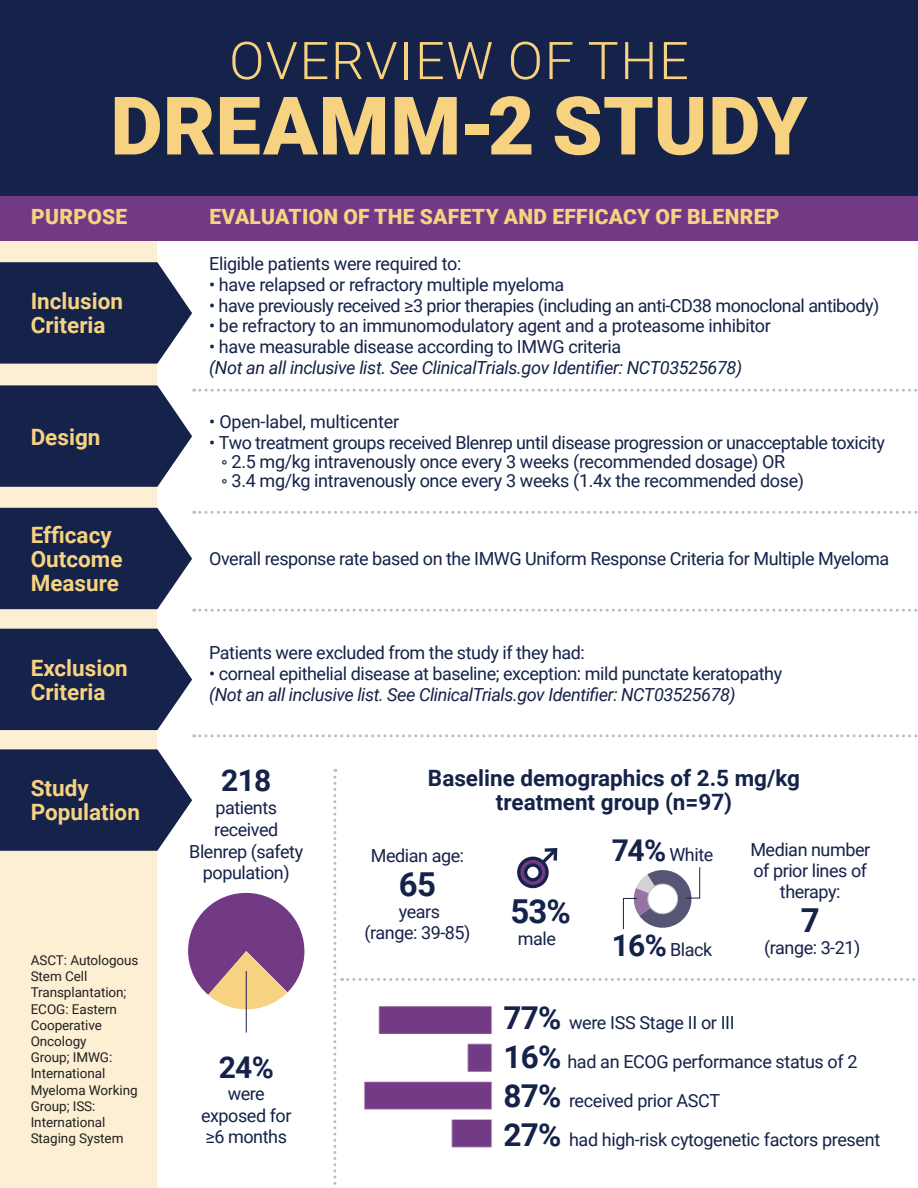
<style>
.page{position:relative;width:918px;height:1188px;background:#fff}
.page>*{position:absolute;margin:0;border:0;box-sizing:border-box;transform-origin:0 0}
.t1{font:900 80.85px "Roboto";letter-spacing:.005em;color:#f7d381}
.t2{font:300 52.05px "Roboto";letter-spacing:.035em;color:#f7d381}
.t3{font:700 33px "Roboto";color:#152249}
.t4{font:700 30px "Roboto";color:#152249}
.t5{font:700 22.5px/24px "Roboto";color:#f7d381}
.t6{font:700 22.5px/24px "Roboto";color:#152249;text-align:center}
.t7{font:900 21px "Roboto";letter-spacing:.015em;color:#f7d381}
.t8{font:18px/21.6px "Roboto";letter-spacing:-.025em;color:#152249;text-align:center}
.t9{font:italic 18px "Roboto";letter-spacing:-.025em;color:#152249}
.t10{font:13.5px/16.2px "Roboto";letter-spacing:-.005em;color:#231f20}
.s1{font-weight:700;font-size:30px}
.s2{font-weight:700;font-size:31.5px}
</style>
<div class="page">
<div style="left:0;top:97px;width:157px;height:1091px;background:#fcefd3"></div>
<div style="left:0;top:0;width:918px;height:196px;background:#152249"></div>
<div style="left:0;top:196px;width:918px;height:45px;background:#723a84"></div>
<svg style="left:0;top:262px;width:192px;height:102px;background:#293558"></svg>
<svg style="left:0;top:749px;width:192px;height:102px;background:#293558"></svg>
<svg style="left:188px;top:892px;width:117px;height:123px"></svg>
<hr style="left:246px;top:971px;width:1px;height:62px;background:#152249">
<svg style="left:342px;top:978px;width:574px;height:3px"></svg>
<svg style="left:0;top:629px;width:918px;height:108px"></svg>
<svg style="left:0;top:508px;width:918px;height:104px"></svg>
<svg style="left:0;top:385px;width:918px;height:102px"></svg>
<svg style="left:333px;top:769px;width:3px;height:416px"></svg>
<img style="left:364px;top:1006px;width:128px;height:142px">
<svg style="left:517px;top:848px;width:41px;height:40px"></svg>
<svg style="left:526px;top:865px;width:14px;height:15px"></svg>
<div style="left:524px;top:863px;width:18px;height:18px;border:3px solid #152249;border-radius:50%"></div>
<svg style="left:623px;top:867px;width:77px;height:63px"></svg>
<h2 class="t2" style="left:229px;top:24px;width:461px">OVERVIEW OF THE</h2>
<h1 class="t1" style="left:110px;top:69px;width:699px">DREAMM-2 STUDY</h1>
<p class="t7" style="left:31px;top:202px;width:98px">PURPOSE</p>
<p class="t5" style="left:31px;top:289px;width:94px">Inclusion<br>Criteria</p>
<p class="t5" style="left:31px;top:424px;width:71px">Design</p>
<p class="t5" style="left:31px;top:522px;width:93px">Efficacy<br>Outcome<br>Measure</p>
<p class="t5" style="left:31px;top:655px;width:99px">Exclusion<br>Criteria</p>
<p class="t5" style="left:31px;top:775px;width:111px">Study<br>Population</p>
<p class="t10" style="left:31px;top:952px;width:109px">ASCT: Autologous<br>Stem Cell<br>Transplantation;<br>ECOG: Eastern<br>Cooperative<br>Oncology<br>Group; IMWG:<br>International<br>Myeloma Working<br>Group; ISS:<br>International<br>Staging System</p>
<p class="t7" style="left:210px;top:202px;width:571px">EVALUATION OF THE SAFETY AND EFFICACY OF BLENREP</p>
<p class="t8" style="left:209px;top:253px;width:254px">Eligible patients were required to:</p>
<p class="t8" style="left:209px;top:273px;width:357px">• have relapsed or refractory multiple myeloma</p>
<p class="t8" style="left:209px;top:294px;width:672px">• have previously received ≥3 prior therapies (including an anti-CD38 monoclonal antibody)</p>
<p class="t8" style="left:209px;top:314px;width:563px">• be refractory to an immunomodulatory agent and a proteasome inhibitor</p>
<p class="t8" style="left:209px;top:335px;width:414px">• have measurable disease according to IMWG criteria</p>
<p class="t9" style="left:209px;top:355px;width:535px">(Not an all inclusive list. See ClinicalTrials.gov Identifier: NCT03525678)</p>
<p class="t8" style="left:209px;top:411px;width:192px">• Open-label, multicenter</p>
<p class="t8" style="left:221px;top:432px;width:665px;line-height:19px;text-align:left;text-indent:-12px">• Two treatment groups received Blenrep until disease progression or unacceptable toxicity ° 2.5 mg/kg intravenously once every 3 weeks (recommended dosage) OR<br>° 3.4 mg/kg intravenously once every 3 weeks (1.4x the recommended dose)</p>
<p class="t8" style="left:209px;top:547px;width:682px">Overall response rate based on the IMWG Uniform Response Criteria for Multiple Myeloma</p>
<p class="t8" style="left:209px;top:641px;width:377px">Patients were excluded from the study if they had:</p>
<p class="t8" style="left:209px;top:662px;width:575px">• corneal epithelial disease at baseline; exception: mild punctate keratopathy</p>
<p class="t9" style="left:209px;top:682px;width:528px">(Not an all inclusive list. See ClinicalTrials.gov Identifier: NCT03525678)</p>
<h3 class="t4" style="left:221px;top:760px;width:52px">218</h3>
<p class="t8" style="left:189px;top:797px;width:115px">patients received<br>Blenrep (safety population)</p>
<h3 class="t4" style="left:219px;top:1047px;width:57px">24%</h3>
<p class="t8" style="left:201px;top:1082px;width:92px">were exposed for ≥6 months</p>
<p class="t6" style="left:428px;top:765px;width:374px">Baseline demographics of 2.5 mg/kg treatment group (n=97)</p>
<p class="t8" style="left:371px;top:844px;width:95px">Median age:</p>
<h3 class="t3" style="left:399px;top:861px;width:39px">65</h3>
<p class="t8" style="left:365px;top:900px;width:107px">years<br>(range: 39-85)</p>
<h3 class="t3" style="left:510px;top:888px;width:62px">53%</h3>
<p class="t8" style="left:518px;top:927px;width:40px">male</p>
<p class="t8" style="left:612px;top:843px;width:103px"><span class="s1">74%</span> White</p>
<p class="t8" style="left:612px;top:938px;width:102px"><span class="s1">16%</span> Black</p>
<p class="t8" style="left:750px;top:838px;width:121px;line-height:21px">Median number of prior lines of therapy:</p>
<h3 class="t3" style="left:801px;top:898px;width:20px">7</h3>
<p class="t8" style="left:764px;top:936px;width:98px">(range: 3-21)</p>
<p class="t8" style="left:504px;top:1003px;width:378px;line-height:39px;text-align:left"><span class="s2">77%</span> were ISS Stage II or III<br><span class="s2">16%</span> had an ECOG performance status of 2<br><span class="s2">87%</span> received prior ASCT<br><span class="s2">27%</span> had high-risk cytogenetic factors present</p>
</div>
